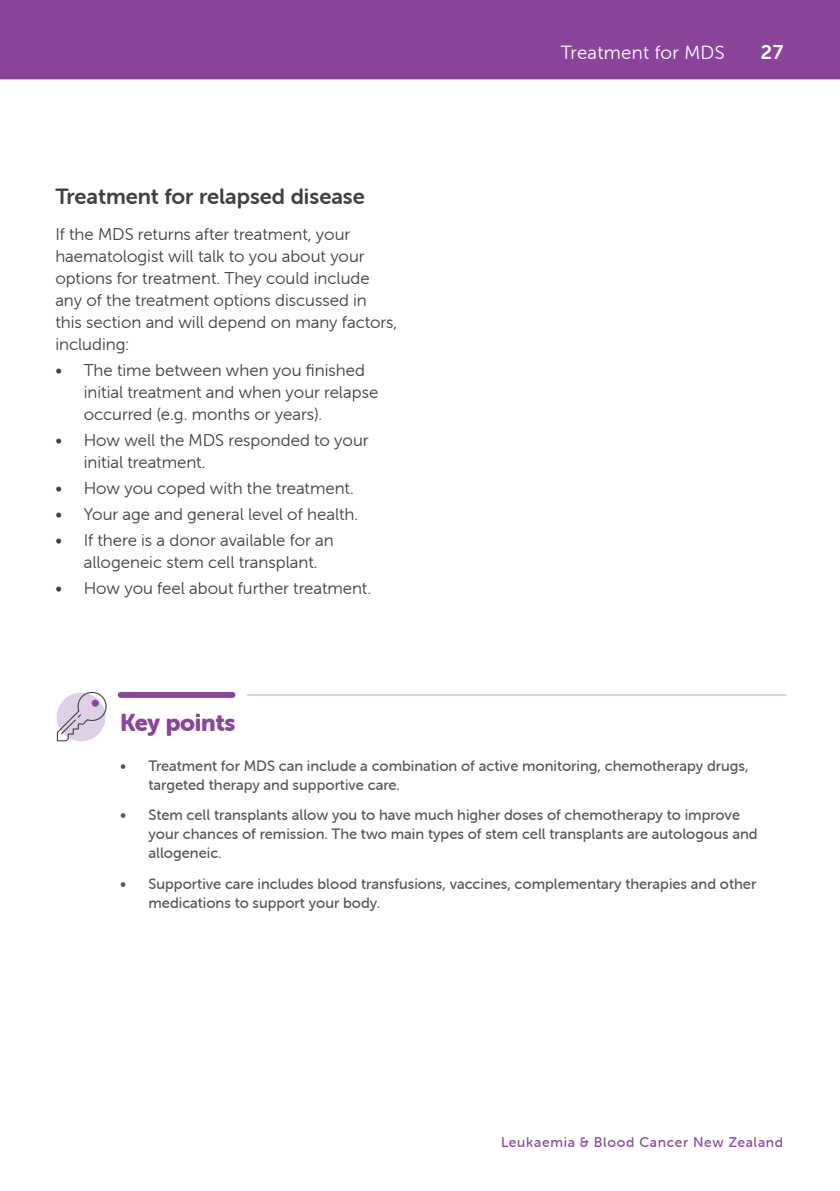
<style>
.page{position:relative;width:840px;height:1191px;background:#fff}
.page>*{position:absolute;margin:0;border:0;box-sizing:border-box;transform-origin:0 0}
.t1{font:24px "Museo Sans Rounded 900";letter-spacing:-.01em;color:#8a459b}
.t2{font:22px "Museo Sans Rounded 700";color:#414042}
.t3{font:20px "Museo Sans Rounded 700";color:#fff}
.t4{font:19px "Museo Sans Rounded 300";letter-spacing:.02em;color:#fff}
.t5{font:17px/22px "Museo Sans Rounded 300";color:#414042}
.t6{font:15px/19px "Museo Sans Rounded 500";color:#565659}
.t7{font:14px "Museo Sans Rounded 500";letter-spacing:.05em;color:#8a459b}
</style>
<div class="page">
<div style="left:0;top:0;width:839px;height:79px;background:#8a459b"></div>
<div style="left:121px;top:692px;width:111px;height:6px;background:#8a459b"></div>
<hr style="left:247px;top:694px;width:538px;height:2px;background:#ded0e7">
<svg style="left:56px;top:691px;width:51px;height:51px"></svg>
<p class="t2" style="left:55px;top:184px;width:311px">Treatment for relapsed disease</p>
<p class="t5" style="left:55px;top:223px;width:343px">If the MDS returns after treatment, your haematologist will talk to you about your options for treatment. They could include any of the treatment options discussed in this section and will depend on many factors, including:</p>
<p class="t5" style="left:84px;top:359px;width:296px;text-indent:-28px">• The time between when you finished initial treatment and when your relapse occurred (e.g. months or years).</p>
<p class="t5" style="left:84px;top:429px;width:286px;text-indent:-28px">• How well the MDS responded to your initial treatment.</p>
<p class="t5" style="left:55px;top:477px;width:300px">• How you coped with the treatment.</p>
<p class="t5" style="left:55px;top:503px;width:304px">• Your age and general level of health.</p>
<p class="t5" style="left:84px;top:529px;width:251px;text-indent:-28px">• If there is a donor available for an allogeneic stem cell transplant.</p>
<p class="t5" style="left:55px;top:577px;width:317px">• How you feel about further treatment.</p>
<p class="t4" style="left:560px;top:42px;width:165px">Treatment for MDS</p>
<p class="t3" style="left:760px;top:41px;width:24px">27</p>
<h1 class="t1" style="left:120px;top:709px;width:117px">Key points</h1>
<p class="t6" style="left:148px;top:756px;width:601px;text-indent:-28px">• Treatment for MDS can include a combination of active monitoring, chemotherapy drugs, targeted therapy and supportive care.</p>
<p class="t6" style="left:148px;top:805px;width:610px;text-indent:-28px">• Stem cell transplants allow you to have much higher doses of chemotherapy to improve your chances of remission. The two main types of stem cell transplants are autologous and allogeneic.</p>
<p class="t6" style="left:148px;top:874px;width:609px;text-indent:-28px">• Supportive care includes blood transfusions, vaccines, complementary therapies and other medications to support your body.</p>
<p class="t7" style="left:501px;top:1134px;width:283px">Leukaemia &amp; Blood Cancer New Zealand</p>
</div>
